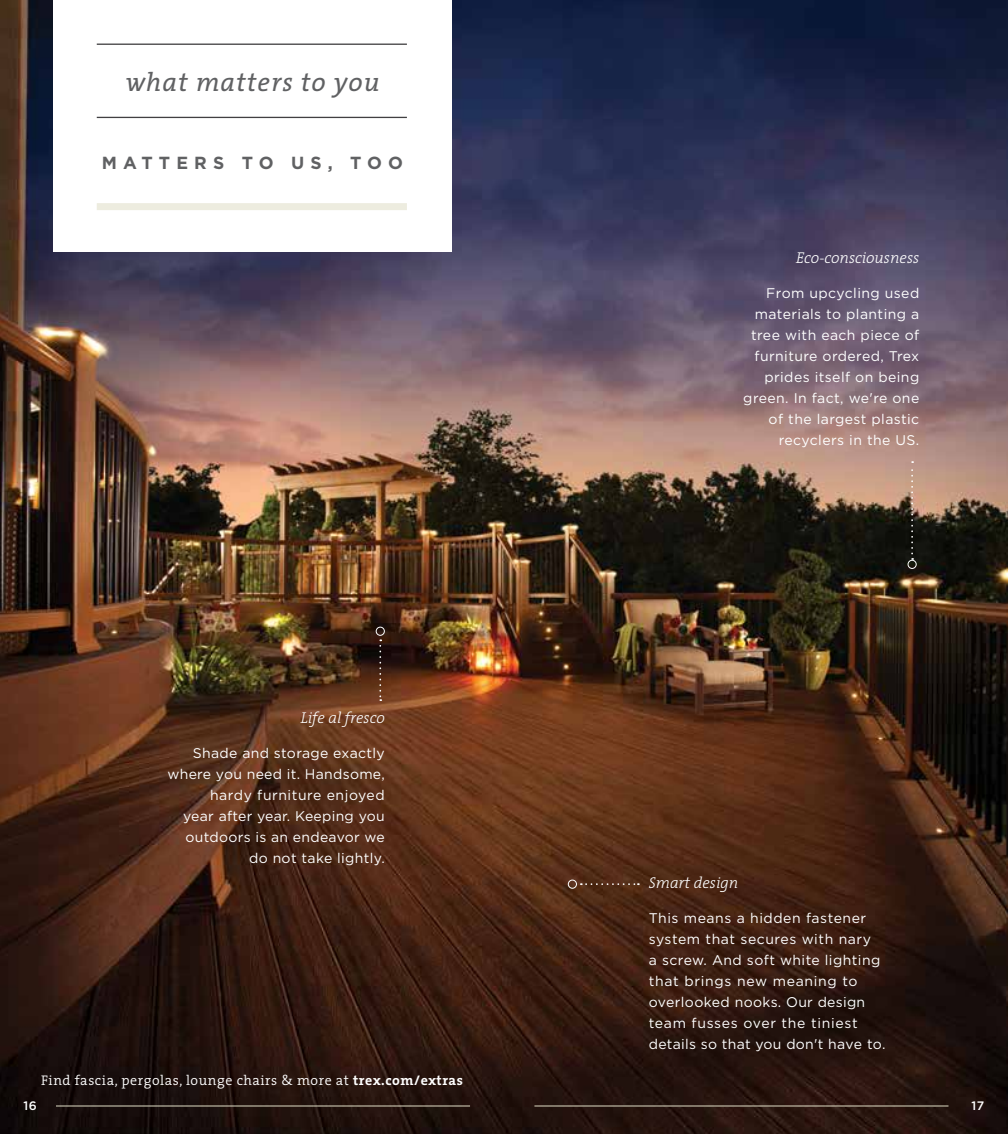
<style>
.page{position:relative;width:1008px;height:1134px;background:#fff}
.page>*{position:absolute;margin:0;border:0;box-sizing:border-box;transform-origin:0 0}
.t1{font:italic 26.25px "The Serif";letter-spacing:.04em;color:#606163}
.t2{font:700 17.5px "Gotham";letter-spacing:.35em;color:#606163}
.t3{font:italic 300 15.75px "The Serif";color:#fff}
.t4{font:14px/21px "Gotham";letter-spacing:.03em;color:#fff;text-align:right}
.t5{font:300 14px "The Serif";letter-spacing:.04em;color:#fff}
.t6{font:500 12.25px "Gotham";color:#fff}
.s1{font-weight:700}
</style>
<div class="page">
<img style="left:0;top:0;width:1008px;height:1134px">
<div style="left:53px;top:0;width:399px;height:251px;background:#fff"></div>
<hr style="left:97px;top:44px;width:310px;height:1px;background:#414042">
<div style="left:97px;top:203px;width:310px;height:7px;background:#edecdf"></div>
<hr style="left:97px;top:117px;width:310px;height:1px;background:#414042">
<svg style="left:581px;top:883px;width:58px;height:2px"></svg>
<svg style="left:911px;top:461px;width:2px;height:99px"></svg>
<div style="left:568px;top:880px;width:9px;height:9px;border:1px solid #fff;border-radius:50%"></div>
<div style="left:908px;top:560px;width:9px;height:9px;border:1px solid #fff;border-radius:50%"></div>
<div style="left:376px;top:627px;width:9px;height:9px;border:1px solid #fff;border-radius:50%"></div>
<svg style="left:379px;top:639px;width:2px;height:62px"></svg>
<hr style="left:56px;top:1106px;width:414px;height:1px;background:#e0dec6">
<hr style="left:534px;top:1106px;width:414px;height:1px;background:#e0dec6">
<h1 class="t1" style="left:125px;top:60px;width:256px">what matters to you</h1>
<p class="t2" style="left:102px;top:153px;width:303px">MATTERS TO US, TOO</p>
<p class="t3" style="left:301px;top:705px;width:86px">Life al fresco</p>
<p class="t4" style="left:167px;top:742px;width:219px">Shade and storage exactly where you need it. Handsome, hardy furniture enjoyed<br>year after year. Keeping you outdoors is an endeavor we do not take lightly.</p>
<p class="t5" style="left:41px;top:1068px;width:423px">Find fascia, pergolas, lounge chairs &amp; more at <span class="s1">trex.com/extras</span></p>
<p class="t3" style="left:796px;top:245px;width:125px">Eco-consciousness</p>
<p class="t4" style="left:743px;top:282px;width:178px">From upcycling used materials to planting a tree with each piece of furniture ordered, Trex prides itself on being green. In fact, we're one of the largest plastic recyclers in the US.</p>
<p class="t3" style="left:649px;top:870px;width:91px">Smart design</p>
<p class="t4" style="left:649px;top:907px;width:238px;text-align:left">This means a hidden fastener system that secures with nary<br>a screw. And soft white lighting that brings new meaning to overlooked nooks. Our design team fusses over the tiniest details so that you don't have to.</p>
<p class="t6" style="left:24px;top:1099px;width:15px">16</p>
<p class="t6" style="left:972px;top:1099px;width:14px">17</p>
</div>
